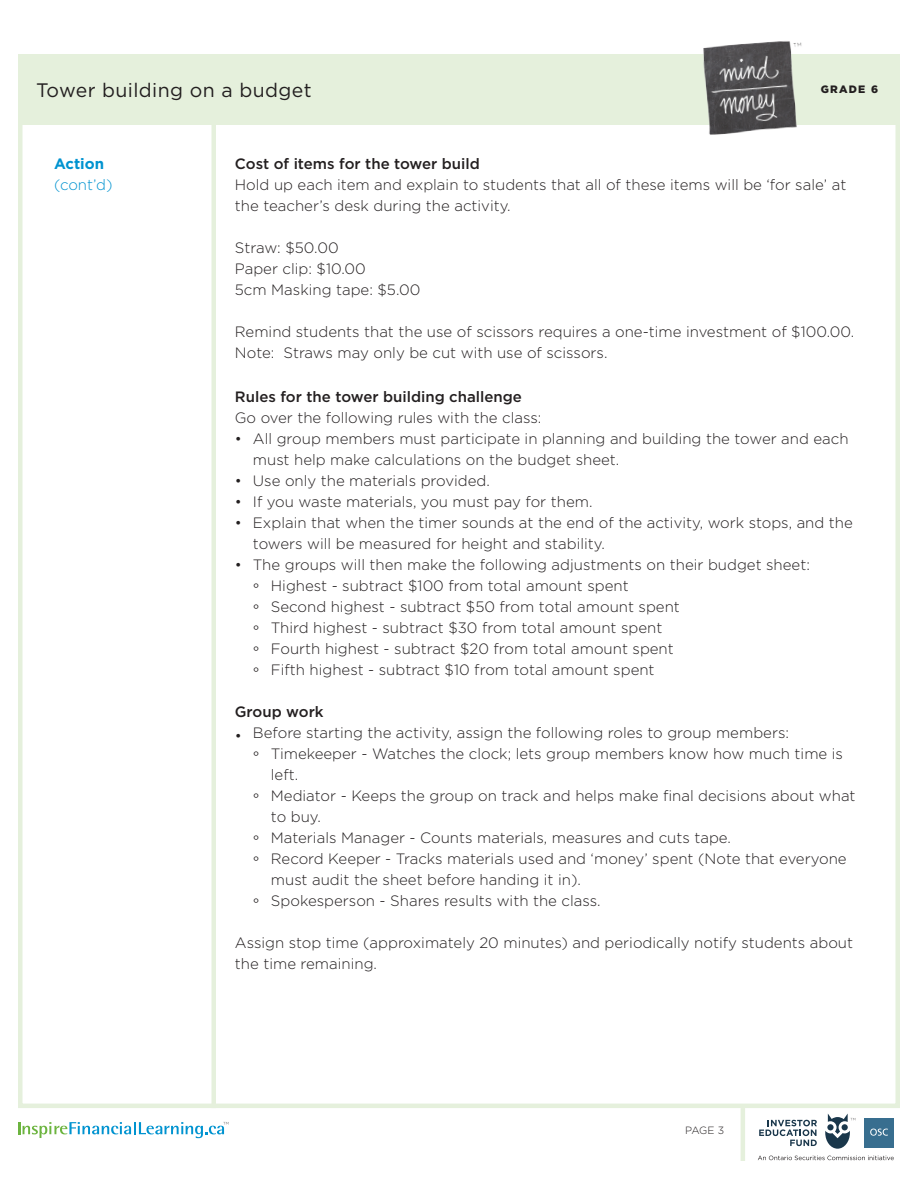
<style>
.page{position:relative;width:918px;height:1188px;background:#fff}
.page>*{position:absolute;margin:0;border:0;box-sizing:border-box;transform-origin:0 0}
.t1{font:19.5px "Gotham";letter-spacing:.02em;color:#231f20}
.Body_Bullets_no_para{font:300 15px/21px "Gotham";color:#231f20}
.Body_Numbered_no_par{font:300 15px/21px "Gotham";color:#231f20}
.Body___space_after{font:300 15px/21px "Gotham";color:#231f20}
.Body{font:300 15px/21px "Gotham";color:#231f20}
.Subheading{font:500 15px "Gotham";color:#231f20}
.Heading{font:300 15px/21px "Gotham";color:#0093d0}
.t2{font:900 10.65px "Gotham";letter-spacing:.12em;color:#231f20}
.t3{font:300 10.5px "Gotham";color:#231f20}
.s1{font-weight:700}
</style>
<div class="page">
<svg style="left:759px;top:1120px;width:58px;height:26px"></svg>
<svg style="left:825px;top:1114px;width:30px;height:35px"></svg>
<div style="left:864px;top:1118px;width:30px;height:30px;background:#386e8f"></div>
<svg style="left:870px;top:1129px;width:18px;height:7px"></svg>
<svg style="left:758px;top:1156px;width:136px;height:4px"></svg>
<hr style="left:741px;top:1108px;width:4px;height:53px;background:#e5f0dc">
<svg style="left:18px;top:1122px;width:210px;height:16px"></svg>
<hr style="left:212px;top:82px;width:4px;height:1026px;background:#e5f0dc">
<div style="left:18px;top:54px;width:882px;height:70px;background:#e5f0dc"></div>
<img style="left:696px;top:41px;width:118px;height:94px">
<h1 class="t1" style="left:36px;top:78px;width:277px">Tower building on a budget</h1>
<p class="t2" style="left:821px;top:82px;width:59px">GRADE 6</p>
<p class="Heading" style="left:54px;top:152px;width:60px"><span class="s1">Action </span>(cont’d)</p>
<p class="Subheading" style="left:235px;top:153px;width:247px">Cost of items for the tower build</p>
<p class="Body___space_after" style="left:235px;top:173px;width:613px">Hold up each item and explain to students that all of these items will be ‘for sale’ at the teacher’s desk during the activity.</p>
<p class="Body" style="left:235px;top:236px;width:105px">Straw: $50.00</p>
<p class="Body" style="left:235px;top:257px;width:132px">Paper clip: $10.00</p>
<p class="Body___space_after" style="left:235px;top:278px;width:187px">5cm Masking tape: $5.00</p>
<p class="Body___space_after" style="left:235px;top:320px;width:621px">Remind students that the use of scissors requires a one-time investment of $100.00.<br>Note: Straws may only be cut with use of scissors.</p>
<p class="Subheading" style="left:235px;top:387px;width:289px">Rules for the tower building challenge</p>
<p class="Body" style="left:235px;top:407px;width:308px">Go over the following rules with the class:</p>
<p class="Body_Bullets_no_para" style="left:253px;top:428px;width:597px;text-indent:-18px">• All group members must participate in planning and building the tower and each must help make calculations on the budget sheet.</p>
<p class="Body_Bullets_no_para" style="left:235px;top:470px;width:256px">• Use only the materials provided.</p>
<p class="Body_Bullets_no_para" style="left:235px;top:491px;width:359px">• If you waste materials, you must pay for them.</p>
<p class="Body_Bullets_no_para" style="left:253px;top:512px;width:601px;text-indent:-18px">• Explain that when the timer sounds at the end of the activity, work stops, and the towers will be measured for height and stability.</p>
<p class="Body_Bullets_no_para" style="left:235px;top:554px;width:577px">• The groups will then make the following adjustments on their budget sheet:</p>
<p class="Body_Bullets_no_para" style="left:253px;top:575px;width:377px">° Highest - subtract $100 from total amount spent</p>
<p class="Body_Bullets_no_para" style="left:253px;top:596px;width:428px">° Second highest - subtract $50 from total amount spent</p>
<p class="Body_Bullets_no_para" style="left:253px;top:617px;width:411px">° Third highest - subtract $30 from total amount spent</p>
<p class="Body_Bullets_no_para" style="left:253px;top:638px;width:422px">° Fourth highest - subtract $20 from total amount spent</p>
<p class="Body_Bullets_no_para" style="left:253px;top:659px;width:403px">° Fifth highest - subtract $10 from total amount spent</p>
<p class="Subheading" style="left:235px;top:702px;width:90px">Group work</p>
<p class="Body" style="left:235px;top:722px;width:556px">• Before starting the activity, assign the following roles to group members:</p>
<p class="Body_Numbered_no_par" style="left:271px;top:743px;width:574px;text-indent:-18px">° Timekeeper - Watches the clock; lets group members know how much time is left.</p>
<p class="Body_Numbered_no_par" style="left:271px;top:785px;width:586px;text-indent:-18px">° Mediator - Keeps the group on track and helps make final decisions about what to buy.</p>
<p class="Body_Numbered_no_par" style="left:253px;top:827px;width:480px">° Materials Manager - Counts materials, measures and cuts tape.</p>
<p class="Body_Numbered_no_par" style="left:271px;top:848px;width:577px;text-indent:-18px">° Record Keeper - Tracks materials used and ‘money’ spent (Note that everyone must audit the sheet before handing it in).</p>
<p class="Body_Numbered_no_par" style="left:253px;top:890px;width:349px">° Spokesperson - Shares results with the class.</p>
<p class="Body" style="left:235px;top:932px;width:620px">Assign stop time (approximately 20 minutes) and periodically notify students about the time remaining.</p>
<p class="t3" style="left:685px;top:1124px;width:40px">PAGE 3</p>
</div>
